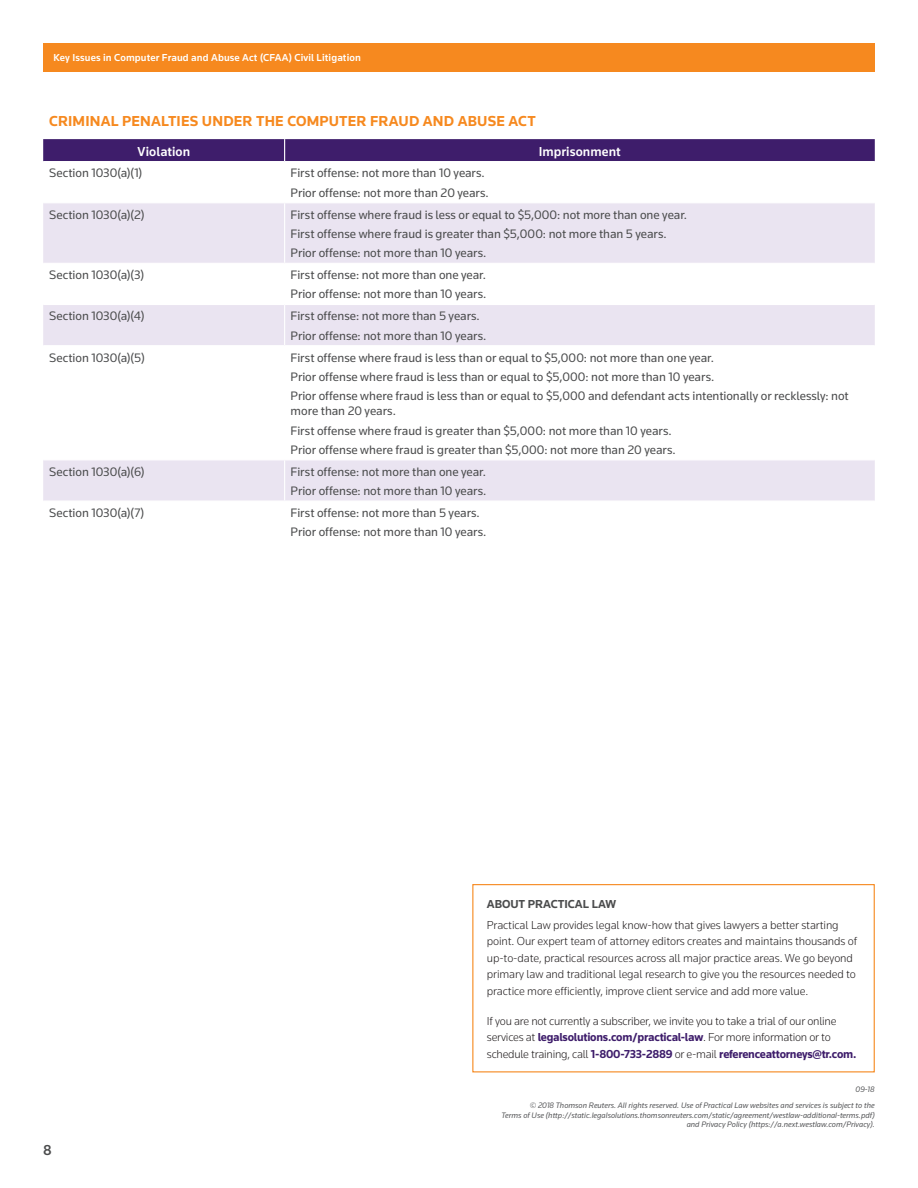
<style>
.page{position:relative;width:918px;height:1188px;background:#fff}
.page>*{position:absolute;margin:0;border:0;box-sizing:border-box;transform-origin:0 0}
.t1{font:700 15px "Knowledge";letter-spacing:.01em;color:#f6891f}
.t2{font:500 15px "Knowledge";color:#4b4c4d}
.t3{font:500 13.5px "Knowledge";letter-spacing:.005em;color:#fff}
.t4{font:12.75px/19.4px "Knowledge";color:#4b4c4d}
.t5{font:300 12px/16.5px "Knowledge";letter-spacing:-.01em;color:#231f20}
.t6{font:700 12px "Knowledge";letter-spacing:-.005em;color:#4b4c4d}
.t7{font:500 10.5px "Knowledge";letter-spacing:.01em;color:#fff}
.t8{font:italic 8.25px/16.2px "Knowledge";color:#57585a;text-align:right}
.s1{font-weight:700;color:#3e1d6b}
</style>
<div class="page">
<div style="left:43px;top:43px;width:832px;height:29px;background:#f6891f"></div>
<div style="left:472px;top:884px;width:403px;height:188px;border:1px solid #f6891f"></div>
<svg style="left:43px;top:203px;width:832px;height:298px"></svg>
<div style="left:43px;top:139px;width:832px;height:22px;background:#3e1d6b"></div>
<hr style="left:284px;top:203px;width:1px;height:60px;background:#fff">
<hr style="left:43px;top:263px;width:242px;height:1px;background:#fff">
<hr style="left:285px;top:263px;width:590px;height:1px;background:#fff">
<hr style="left:284px;top:264px;width:1px;height:40px;background:#fff">
<hr style="left:43px;top:304px;width:242px;height:1px;background:#fff">
<hr style="left:285px;top:304px;width:590px;height:1px;background:#fff">
<hr style="left:284px;top:305px;width:1px;height:40px;background:#fff">
<hr style="left:43px;top:345px;width:242px;height:1px;background:#fff">
<hr style="left:285px;top:345px;width:590px;height:1px;background:#fff">
<hr style="left:284px;top:346px;width:1px;height:113px;background:#fff">
<hr style="left:43px;top:459px;width:242px;height:1px;background:#fff">
<hr style="left:285px;top:459px;width:590px;height:1px;background:#fff">
<hr style="left:284px;top:460px;width:1px;height:41px;background:#fff">
<p class="t7" style="left:53px;top:51px;width:309px">Key Issues in Computer Fraud and Abuse Act (CFAA) Civil Litigation</p>
<p class="t1" style="left:49px;top:111px;width:488px">CRIMINAL PENALTIES UNDER THE COMPUTER FRAUD AND ABUSE ACT</p>
<p class="t3" style="left:138px;top:143px;width:54px">Violation</p>
<p class="t3" style="left:539px;top:143px;width:84px">Imprisonment</p>
<p class="t4" style="left:49px;top:163px;width:95px">Section 1030(a)(1)</p>
<p class="t4" style="left:291px;top:163px;width:200px">First offense: not more than 10 years.<br>Prior offense: not more than 20 years.</p>
<p class="t4" style="left:49px;top:205px;width:97px">Section 1030(a)(2)</p>
<p class="t4" style="left:291px;top:205px;width:398px">First offense where fraud is less or equal to $5,000: not more than one year.<br>First offense where fraud is greater than $5,000: not more than 5 years.<br>Prior offense: not more than 10 years.</p>
<p class="t4" style="left:49px;top:265px;width:96px">Section 1030(a)(3)</p>
<p class="t4" style="left:291px;top:265px;width:197px">First offense: not more than one year.<br>Prior offense: not more than 10 years.</p>
<p class="t4" style="left:49px;top:306px;width:97px">Section 1030(a)(4)</p>
<p class="t4" style="left:291px;top:306px;width:197px">First offense: not more than 5 years.<br>Prior offense: not more than 10 years.</p>
<p class="t4" style="left:49px;top:347px;width:97px">Section 1030(a)(5)</p>
<p class="t4" style="left:291px;top:347px;width:560px">First offense where fraud is less than or equal to $5,000: not more than one year.<br>Prior offense where fraud is less than or equal to $5,000: not more than 10 years.<br>Prior offense where fraud is less than or equal to $5,000 and defendant acts intentionally or recklessly: not</p>
<p class="t4" style="left:291px;top:401px;width:387px">more than 20 years.<br>First offense where fraud is greater than $5,000: not more than 10 years.<br>Prior offense where fraud is greater than $5,000: not more than 20 years.</p>
<p class="t4" style="left:49px;top:462px;width:97px">Section 1030(a)(6)</p>
<p class="t4" style="left:291px;top:462px;width:197px">First offense: not more than one year.<br>Prior offense: not more than 10 years.</p>
<p class="t4" style="left:49px;top:503px;width:97px">Section 1030(a)(7)</p>
<p class="t4" style="left:291px;top:503px;width:197px">First offense: not more than 5 years.<br>Prior offense: not more than 10 years.</p>
<p class="t2" style="left:43px;top:1141px;width:10px">8</p>
<p class="t6" style="left:487px;top:897px;width:131px">ABOUT PRACTICAL LAW</p>
<p class="t5" style="left:487px;top:916px;width:372px">Practical Law provides legal know-how that gives lawyers a better starting point. Our expert team of attorney editors creates and maintains thousands of up-to-date, practical resources across all major practice areas. We go beyond primary law and traditional legal research to give you the resources needed to practice more efficiently, improve client service and add more value.</p>
<p class="t5" style="left:487px;top:1012px;width:371px">If you are not currently a subscriber, we invite you to take a trial of our online services at <span class="s1">legalsolutions.com/practical-law</span>. For more information or to schedule training, call <span class="s1">1-800-733-2889</span> or e-mail <span class="s1">referenceattorneys@tr.com.</span></p>
<p class="t8" style="left:530px;top:1081px;width:346px">09-18<br>© 2018 Thomson Reuters. All rights reserved. Use of Practical Law websites and services is subject to the</p>
<p class="t8" style="left:502px;top:1110px;width:375px;line-height:9.8px">Terms of Use (http://static.legalsolutions.thomsonreuters.com/static/agreement/westlaw-additional-terms.pdf) and Privacy Policy (https://a.next.westlaw.com/Privacy).</p>
</div>
